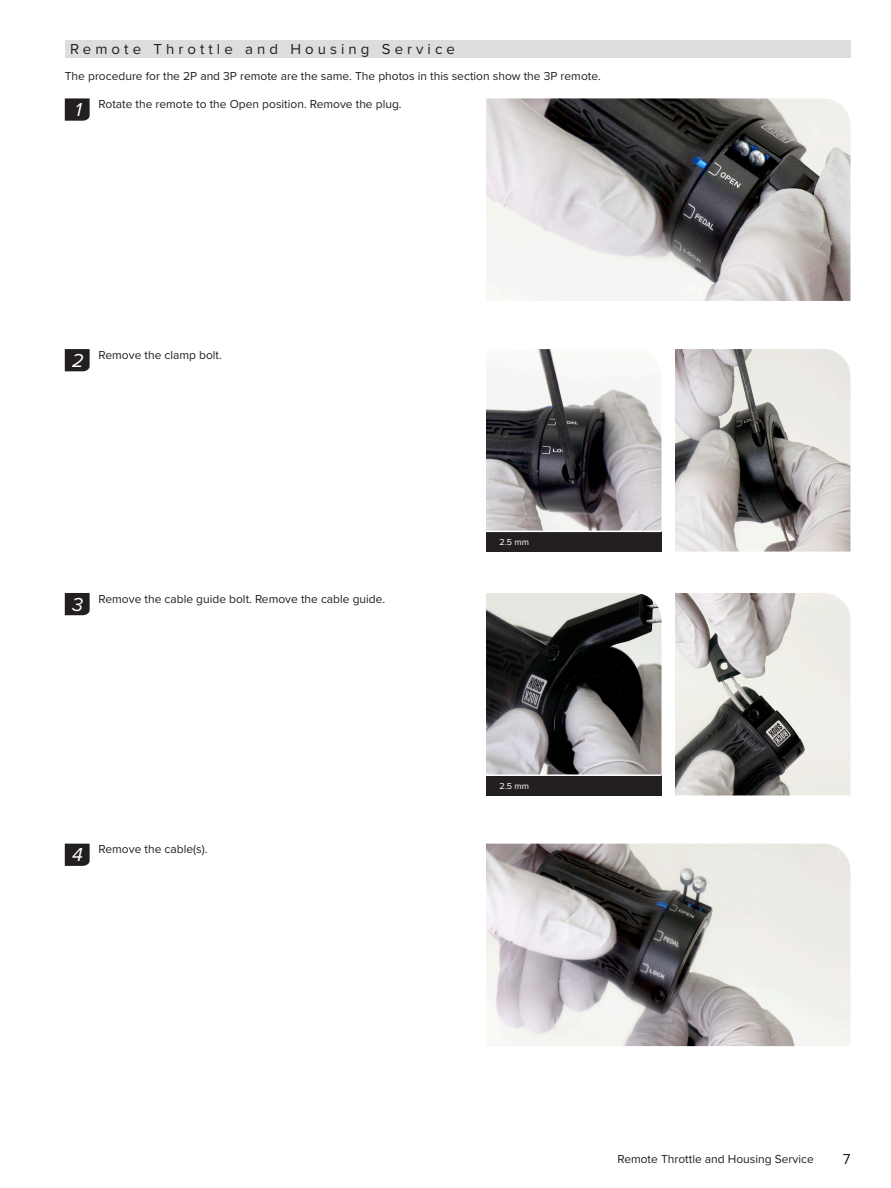
<style>
.page{position:relative;width:891px;height:1188px;background:#fff}
.page>*{position:absolute;margin:0;border:0;box-sizing:border-box;transform-origin:0 0}
.t1{font:italic 19.5px "Proxima Nova";color:#fff}
.Section_Title_-_Grey__TOC_Level_2{font:15px "Proxima Nova";letter-spacing:.27em;color:#231f20}
.Normal_Text_-_Right_Indent_3_5{font:12px "Proxima Nova";color:#231f20}
.Normal_Text_-_Full_Width{font:12px "Proxima Nova";color:#231f20}
.Picture_Caption_left{font:9px "Proxima Nova";color:#fff}
</style>
<div class="page">
<div style="left:65px;top:40px;width:785px;height:18px;background:#dcdddf"></div>
<svg style="left:65px;top:98px;width:25px;height:23px"></svg>
<img style="left:486px;top:98px;width:364px;height:203px">
<svg style="left:65px;top:349px;width:25px;height:22px"></svg>
<div style="left:486px;top:531px;width:176px;height:21px;background:#231f20"></div>
<hr style="left:486px;top:531px;width:176px;height:1px;background:#fff">
<img style="left:486px;top:349px;width:176px;height:182px">
<img style="left:675px;top:349px;width:175px;height:203px">
<svg style="left:65px;top:593px;width:25px;height:22px"></svg>
<div style="left:486px;top:775px;width:176px;height:20px;background:#231f20"></div>
<hr style="left:486px;top:774px;width:176px;height:2px;background:#fff">
<img style="left:486px;top:593px;width:176px;height:181px">
<img style="left:675px;top:593px;width:175px;height:202px">
<svg style="left:65px;top:844px;width:25px;height:22px"></svg>
<img style="left:486px;top:844px;width:364px;height:202px">
<p class="Section_Title_-_Grey__TOC_Level_2" style="left:70px;top:38px;width:386px">Remote Throttle and Housing Service</p>
<p class="Normal_Text_-_Full_Width" style="left:65px;top:67px;width:538px">The procedure for the 2P and 3P remote are the same. The photos in this section show the 3P remote.</p>
<p class="Normal_Text_-_Right_Indent_3_5" style="left:99px;top:95px;width:305px">Rotate the remote to the Open position. Remove the plug.</p>
<p class="t1" style="left:75px;top:95px;width:8px">1</p>
<p class="t1" style="left:72px;top:346px;width:13px">2</p>
<p class="Normal_Text_-_Right_Indent_3_5" style="left:99px;top:346px;width:125px">Remove the clamp bolt.</p>
<p class="Picture_Caption_left" style="left:500px;top:536px;width:31px">2.5 mm</p>
<p class="t1" style="left:72px;top:590px;width:12px">3</p>
<p class="Normal_Text_-_Right_Indent_3_5" style="left:99px;top:590px;width:288px">Remove the cable guide bolt. Remove the cable guide.</p>
<p class="Picture_Caption_left" style="left:500px;top:780px;width:31px">2.5 mm</p>
<p class="t1" style="left:72px;top:840px;width:12px">4</p>
<p class="Normal_Text_-_Right_Indent_3_5" style="left:99px;top:840px;width:110px">Remove the cable(s).</p>
<p class="Normal_Text_-_Full_Width" style="left:617px;top:1150px;width:198px">Remote Throttle and Housing Service</p>
<p class="Section_Title_-_Grey__TOC_Level_2" style="left:843px;top:1148px;width:9px">7</p>
</div>
